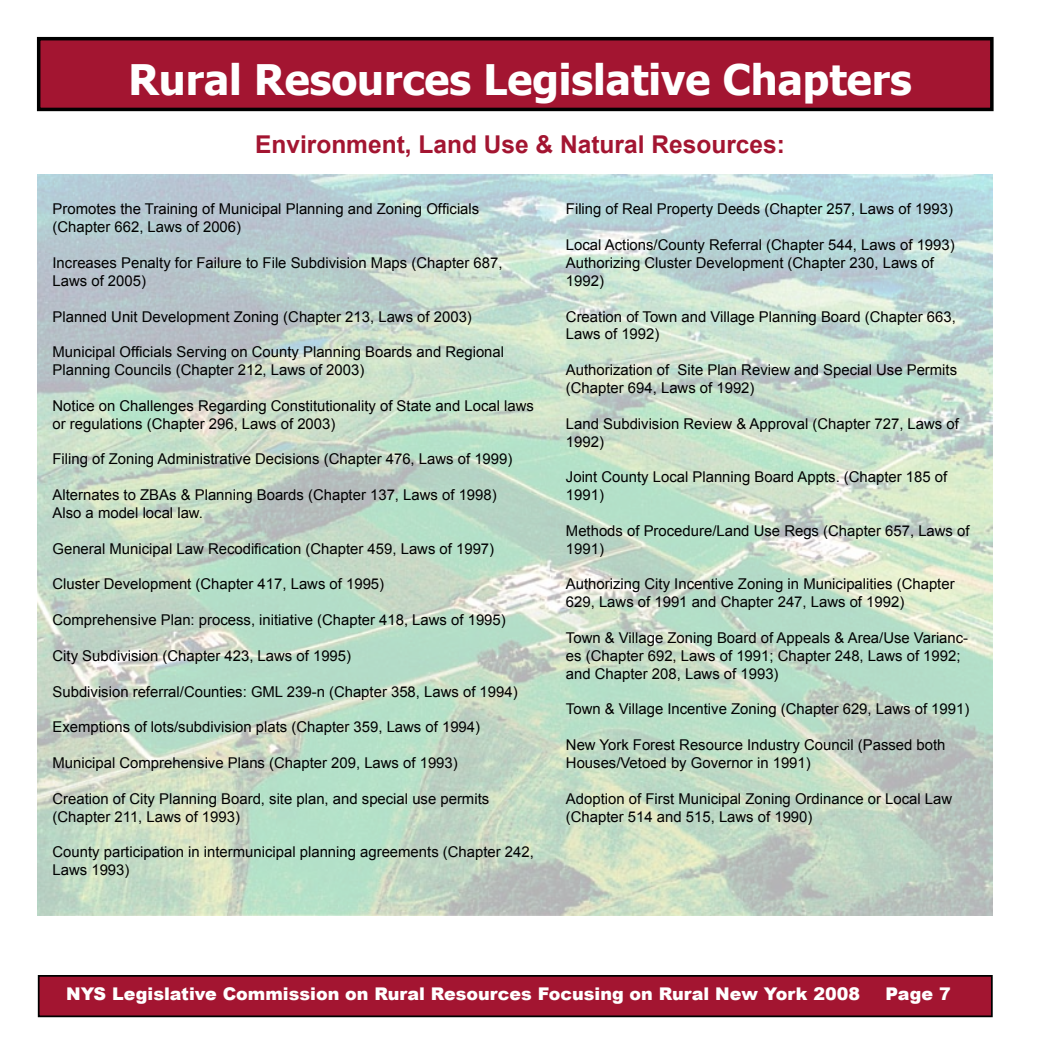
<style>
.page{position:relative;width:1040px;height:1040px;background:#fff}
.page>*{position:absolute;margin:0;border:0;box-sizing:border-box;transform-origin:0 0}
.t1{font:700 42px "Tahoma";color:#fff}
.t2{font:700 24.5px "Arial";color:#a31531}
.t3{font:900 17.5px "Arial";color:#fff}
.t4{font:14.88px/17.8px "Arial";color:#000}
</style>
<div class="page">
<div style="left:39px;top:39px;width:952px;height:70px;background:#a31531"></div>
<div style="left:37px;top:37px;width:956px;height:74px;border:4px solid #000"></div>
<div style="left:39px;top:975px;width:952px;height:41px;background:#a31531"></div>
<div style="left:38px;top:975px;width:954px;height:42px;border:2px solid #000"></div>
<img style="left:38px;top:175px;width:954px;height:740px">
<h1 class="t1" style="left:128px;top:50px;width:784px">Rural Resources Legislative Chapters</h1>
<h2 class="t2" style="left:255px;top:128px;width:531px">Environment, Land Use &amp; Natural Resources:</h2>
<p class="t4" style="left:52px;top:200px;width:428px">Promotes the Training of Municipal Planning and Zoning Officials (Chapter 662, Laws of 2006)</p>
<p class="t4" style="left:52px;top:254px;width:451px">Increases Penalty for Failure to File Subdivision Maps (Chapter 687,<br>Laws of 2005)</p>
<p class="t4" style="left:52px;top:307px;width:421px">Planned Unit Development Zoning (Chapter 213, Laws of 2003)</p>
<p class="t4" style="left:52px;top:343px;width:453px">Municipal Officials Serving on County Planning Boards and Regional<br>Planning Councils (Chapter 212, Laws of 2003)</p>
<p class="t4" style="left:52px;top:397px;width:483px">Notice on Challenges Regarding Constitutionality of State and Local laws or regulations (Chapter 296, Laws of 2003)</p>
<p class="t4" style="left:52px;top:450px;width:461px">Filing of Zoning Administrative Decisions (Chapter 476, Laws of 1999)</p>
<p class="t4" style="left:52px;top:486px;width:445px">Alternates to ZBAs &amp; Planning Boards (Chapter 137, Laws of 1998)<br>Also a model local law.</p>
<p class="t4" style="left:52px;top:539px;width:443px">General Municipal Law Recodification (Chapter 459, Laws of 1997)</p>
<p class="t4" style="left:52px;top:575px;width:333px">Cluster Development (Chapter 417, Laws of 1995)</p>
<p class="t4" style="left:52px;top:611px;width:455px">Comprehensive Plan: process, initiative (Chapter 418, Laws of 1995)</p>
<p class="t4" style="left:52px;top:647px;width:300px">City Subdivision (Chapter 423, Laws of 1995)</p>
<p class="t4" style="left:52px;top:682px;width:466px">Subdivision referral/Counties: GML 239-n (Chapter 358, Laws of 1994)</p>
<p class="t4" style="left:52px;top:718px;width:429px">Exemptions of lots/subdivision plats (Chapter 359, Laws of 1994)</p>
<p class="t4" style="left:52px;top:754px;width:407px">Municipal Comprehensive Plans (Chapter 209, Laws of 1993)</p>
<p class="t4" style="left:52px;top:789px;width:438px">Creation of City Planning Board, site plan, and special use permits (Chapter 211, Laws of 1993)</p>
<p class="t4" style="left:52px;top:843px;width:483px">County participation in intermunicipal planning agreements (Chapter 242,<br>Laws 1993)</p>
<p class="t4" style="left:566px;top:200px;width:388px">Filing of Real Property Deeds (Chapter 257, Laws of 1993)</p>
<p class="t4" style="left:566px;top:236px;width:390px">Local Actions/County Referral (Chapter 544, Laws of 1993)<br>Authorizing Cluster Development (Chapter 230, Laws of<br>1992)</p>
<p class="t4" style="left:566px;top:307px;width:391px">Creation of Town and Village Planning Board (Chapter 663,<br>Laws of 1992)</p>
<p class="t4" style="left:566px;top:361px;width:393px">Authorization of Site Plan Review and Special Use Permits (Chapter 694, Laws of 1992)</p>
<p class="t4" style="left:566px;top:414px;width:394px">Land Subdivision Review &amp; Approval (Chapter 727, Laws of<br>1992)</p>
<p class="t4" style="left:566px;top:468px;width:383px">Joint County Local Planning Board Appts. (Chapter 185 of<br>1991)</p>
<p class="t4" style="left:566px;top:522px;width:405px">Methods of Procedure/Land Use Regs (Chapter 657, Laws of<br>1991)</p>
<p class="t4" style="left:566px;top:575px;width:390px">Authorizing City Incentive Zoning in Municipalities (Chapter<br>629, Laws of 1991 and Chapter 247, Laws of 1992)</p>
<p class="t4" style="left:566px;top:629px;width:404px">Town &amp; Village Zoning Board of Appeals &amp; Area/Use Varianc&shy;es (Chapter 692, Laws of 1991; Chapter 248, Laws of 1992; and Chapter 208, Laws of 1993)</p>
<p class="t4" style="left:566px;top:700px;width:405px">Town &amp; Village Incentive Zoning (Chapter 629, Laws of 1991)</p>
<p class="t4" style="left:566px;top:736px;width:381px">New York Forest Resource Industry Council (Passed both<br>Houses/Vetoed by Governor in 1991)</p>
<p class="t4" style="left:566px;top:789px;width:388px">Adoption of First Municipal Zoning Ordinance or Local Law (Chapter 514 and 515, Laws of 1990)</p>
<p class="t3" style="left:66px;top:982px;width:795px">NYS Legislative Commission on Rural Resources Focusing on Rural New York 2008</p>
<p class="t3" style="left:885px;top:982px;width:49px">Page</p>
</div>
